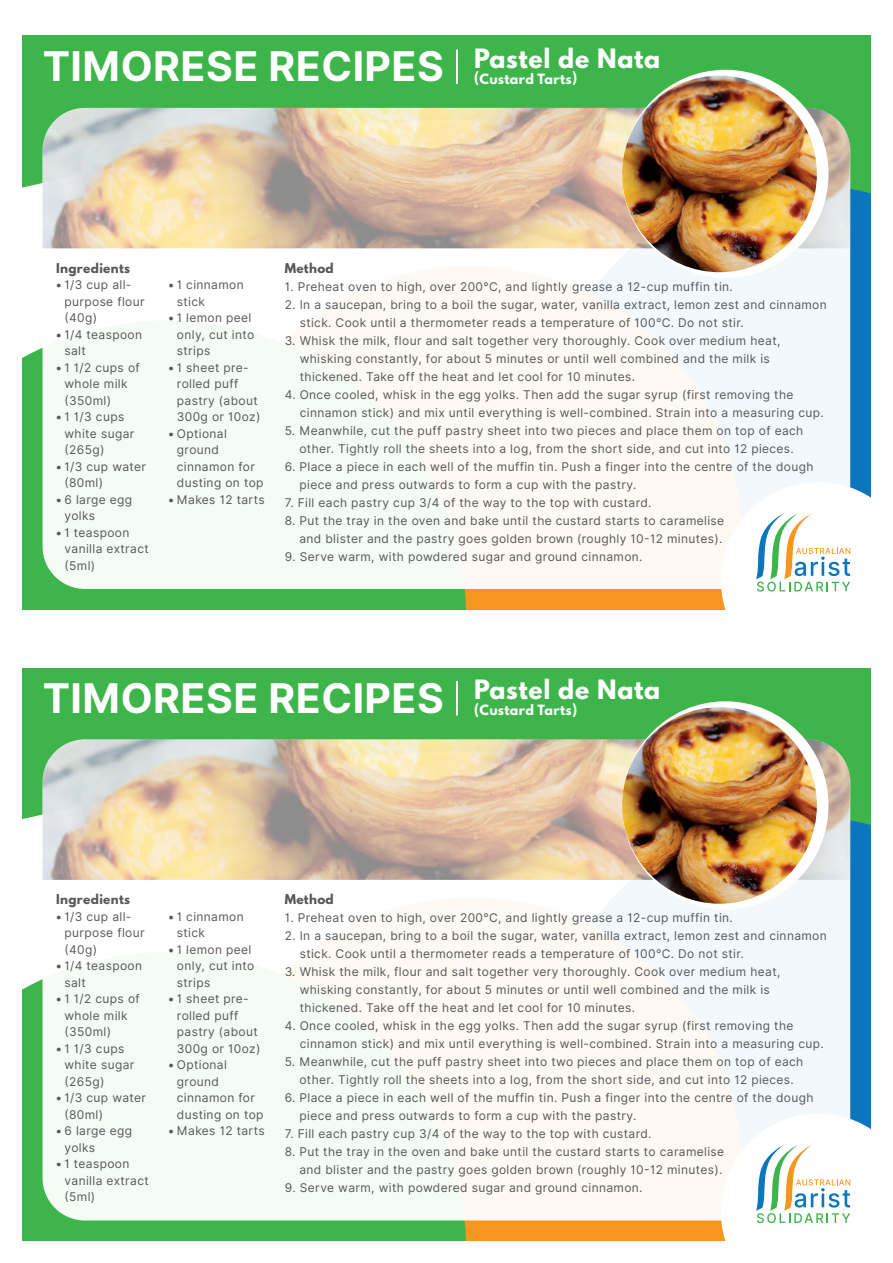
<style>
.page{position:relative;width:893px;height:1263px;background:#fff}
.page>*{position:absolute;margin:0;border:0;box-sizing:border-box;transform-origin:0 0}
.t1{font:700 40.95px "Inter";letter-spacing:.01em;color:#fff}
.t2{font:700 12.6px "League Spartan";letter-spacing:.03em;color:#fff}
.t3{font:12px/16.5px "Inter";letter-spacing:.03em;color:#57585a}
.t4{font:700 12px "League Spartan";letter-spacing:.03em;color:#57585a}
</style>
<div class="page">
<div style="left:22px;top:35px;width:849px;height:213px;background:#3db54a"></div>
<svg style="left:850px;top:184px;width:21px;height:298px;background:#1079bb"></svg>
<div style="left:22px;top:347px;width:444px;height:260px;background:#3db54a"></div>
<hr style="left:456px;top:49px;width:2px;height:35px;background:#fff">
<div style="left:43px;top:108px;width:807px;height:481px;background:#f5f9f5;border-radius:43px"></div>
<div style="left:22px;top:607px;width:849px;height:273px;background:#3db54a"></div>
<svg style="left:850px;top:816px;width:21px;height:297px;background:#1079bb"></svg>
<div style="left:466px;top:1220px;width:255px;height:21px;background:#f79521"></div>
<div style="left:22px;top:979px;width:444px;height:262px;background:#3db54a"></div>
<hr style="left:456px;top:681px;width:2px;height:34px;background:#fff">
<div style="left:43px;top:739px;width:807px;height:481px;background:#f5f9f5;border-radius:43px"></div>
<svg style="left:721px;top:1113px;width:150px;height:128px"></svg>
<img style="left:43px;top:739px;width:807px;height:141px">
<div style="left:622px;top:701px;width:206px;height:209px;background:#fff;border-radius:50%"></div>
<img style="left:622px;top:707px;width:195px;height:197px">
<div style="left:0;top:610px;width:893px;height:58px;background:#fff"></div>
<svg style="left:721px;top:482px;width:150px;height:196px"></svg>
<img style="left:43px;top:108px;width:807px;height:140px">
<div style="left:622px;top:70px;width:206px;height:208px;background:#fff;border-radius:50%"></div>
<img style="left:622px;top:76px;width:195px;height:196px">
<h1 class="t1" style="left:43px;top:37px;width:619px">TIMORESE RECIPES <sup>Pastel</sup> <sup>de</sup> <sup>Nata</sup></h1>
<p class="t2" style="left:474px;top:69px;width:105px">(Custard Tarts)</p>
<p class="t4" style="left:56px;top:258px;width:76px">Ingredients</p>
<p class="t3" style="left:65px;top:277px;width:82px;text-indent:-9px">• 1/3 cup all&shy;purpose flour (40g)</p>
<p class="t3" style="left:65px;top:326px;width:79px;text-indent:-9px">• 1/4 teaspoon salt</p>
<p class="t3" style="left:65px;top:359px;width:77px;text-indent:-9px">• 1 1/2 cups of whole milk (350ml)</p>
<p class="t3" style="left:65px;top:409px;width:71px;text-indent:-9px">• 1 1/3 cups white sugar (265g)</p>
<p class="t3" style="left:65px;top:458px;width:83px;text-indent:-9px">• 1/3 cup water (80ml)</p>
<p class="t3" style="left:65px;top:491px;width:69px;text-indent:-9px">• 6 large egg yolks</p>
<p class="t3" style="left:65px;top:524px;width:86px;text-indent:-9px">• 1 teaspoon vanilla extract (5ml)</p>
<p class="t3" style="left:177px;top:277px;width:68px;text-indent:-9px">• 1 cinnamon stick</p>
<p class="t3" style="left:177px;top:310px;width:79px;text-indent:-9px">• 1 lemon peel only, cut into strips</p>
<p class="t3" style="left:177px;top:359px;width:85px;text-indent:-9px">• 1 sheet pre&shy;rolled puff pastry (about<br>300g or 10oz)</p>
<p class="t3" style="left:177px;top:425px;width:88px;text-indent:-9px">• Optional ground cinnamon for dusting on top</p>
<p class="t3" style="left:168px;top:491px;width:98px">• Makes 12 tarts</p>
<p class="t4" style="left:285px;top:258px;width:51px">Method</p>
<p class="t3" style="left:285px;top:278px;width:450px">1. Preheat oven to high, over 200°C, and lightly grease a 12-cup muffin tin.</p>
<p class="t3" style="left:300px;top:295px;width:529px;line-height:18px;text-indent:-15px">2. In a saucepan, bring to a boil the sugar, water, vanilla extract, lemon zest and cinnamon stick. Cook until a thermometer reads a temperature of 100°C. Do not stir.</p>
<p class="t3" style="left:300px;top:331px;width:482px;line-height:18px;text-indent:-15px">3. Whisk the milk, flour and salt together very thoroughly. Cook over medium heat, whisking constantly, for about 5 minutes or until well combined and the milk is thickened. Take off the heat and let cool for 10 minutes.</p>
<p class="t3" style="left:300px;top:385px;width:526px;line-height:18px;text-indent:-15px">4. Once cooled, whisk in the egg yolks. Then add the sugar syrup (first removing the cinnamon stick) and mix until everything is well-combined. Strain into a measuring cup.</p>
<p class="t3" style="left:285px;top:421px;width:520px;line-height:18px;text-align:center">5. Meanwhile, cut the puff pastry sheet into two pieces and place them on top of each other. Tightly roll the sheets into a log, from the short side, and cut into 12 pieces.</p>
<p class="t3" style="left:300px;top:457px;width:515px;line-height:18px;text-indent:-15px">6. Place a piece in each well of the muffin tin. Push a finger into the centre of the dough piece and press outwards to form a cup with the pastry.</p>
<p class="t3" style="left:285px;top:494px;width:368px">7. Fill each pastry cup 3/4 of the way to the top with custard.</p>
<p class="t3" style="left:285px;top:511px;width:441px;line-height:18px;text-align:right">8. Put the tray in the oven and bake until the custard starts to caramelise and blister and the pastry goes golden brown (roughly 10-12 minutes).</p>
<p class="t3" style="left:285px;top:548px;width:359px">9. Serve warm, with powdered sugar and ground cinnamon.</p>
<h1 class="t1" style="left:43px;top:668px;width:619px">TIMORESE RECIPES <sup>Pastel</sup> <sup>de</sup> <sup>Nata</sup></h1>
<p class="t2" style="left:474px;top:700px;width:105px">(Custard Tarts)</p>
<p class="t4" style="left:56px;top:890px;width:76px">Ingredients</p>
<p class="t3" style="left:65px;top:908px;width:82px;text-indent:-9px">• 1/3 cup all&shy;purpose flour (40g)</p>
<p class="t3" style="left:65px;top:957px;width:79px;text-indent:-9px">• 1/4 teaspoon salt</p>
<p class="t3" style="left:65px;top:990px;width:77px;text-indent:-9px">• 1 1/2 cups of whole milk (350ml)</p>
<p class="t3" style="left:65px;top:1040px;width:71px;text-indent:-9px">• 1 1/3 cups white sugar (265g)</p>
<p class="t3" style="left:65px;top:1089px;width:83px;text-indent:-9px">• 1/3 cup water (80ml)</p>
<p class="t3" style="left:65px;top:1122px;width:69px;text-indent:-9px">• 6 large egg yolks</p>
<p class="t3" style="left:65px;top:1155px;width:86px;text-indent:-9px">• 1 teaspoon vanilla extract (5ml)</p>
<p class="t3" style="left:177px;top:908px;width:68px;text-indent:-9px">• 1 cinnamon stick</p>
<p class="t3" style="left:177px;top:941px;width:79px;text-indent:-9px">• 1 lemon peel only, cut into strips</p>
<p class="t3" style="left:177px;top:991px;width:85px;text-indent:-9px">• 1 sheet pre&shy;rolled puff pastry (about<br>300g or 10oz)</p>
<p class="t3" style="left:177px;top:1057px;width:88px;text-indent:-9px">• Optional ground cinnamon for dusting on top</p>
<p class="t3" style="left:168px;top:1123px;width:98px">• Makes 12 tarts</p>
<p class="t4" style="left:285px;top:890px;width:51px">Method</p>
<p class="t3" style="left:285px;top:909px;width:450px">1. Preheat oven to high, over 200°C, and lightly grease a 12-cup muffin tin.</p>
<p class="t3" style="left:300px;top:927px;width:529px;line-height:18px;text-indent:-15px">2. In a saucepan, bring to a boil the sugar, water, vanilla extract, lemon zest and cinnamon stick. Cook until a thermometer reads a temperature of 100°C. Do not stir.</p>
<p class="t3" style="left:300px;top:963px;width:482px;line-height:18px;text-indent:-15px">3. Whisk the milk, flour and salt together very thoroughly. Cook over medium heat, whisking constantly, for about 5 minutes or until well combined and the milk is thickened. Take off the heat and let cool for 10 minutes.</p>
<p class="t3" style="left:300px;top:1017px;width:526px;line-height:18px;text-indent:-15px">4. Once cooled, whisk in the egg yolks. Then add the sugar syrup (first removing the cinnamon stick) and mix until everything is well-combined. Strain into a measuring cup.</p>
<p class="t3" style="left:285px;top:1053px;width:520px;line-height:18px;text-align:center">5. Meanwhile, cut the puff pastry sheet into two pieces and place them on top of each other. Tightly roll the sheets into a log, from the short side, and cut into 12 pieces.</p>
<p class="t3" style="left:300px;top:1089px;width:515px;line-height:18px;text-indent:-15px">6. Place a piece in each well of the muffin tin. Push a finger into the centre of the dough piece and press outwards to form a cup with the pastry.</p>
<p class="t3" style="left:285px;top:1125px;width:368px">7. Fill each pastry cup 3/4 of the way to the top with custard.</p>
<p class="t3" style="left:285px;top:1143px;width:441px;line-height:18px;text-align:right">8. Put the tray in the oven and bake until the custard starts to caramelise and blister and the pastry goes golden brown (roughly 10-12 minutes).</p>
<p class="t3" style="left:285px;top:1179px;width:359px">9. Serve warm, with powdered sugar and ground cinnamon.</p>
</div>
